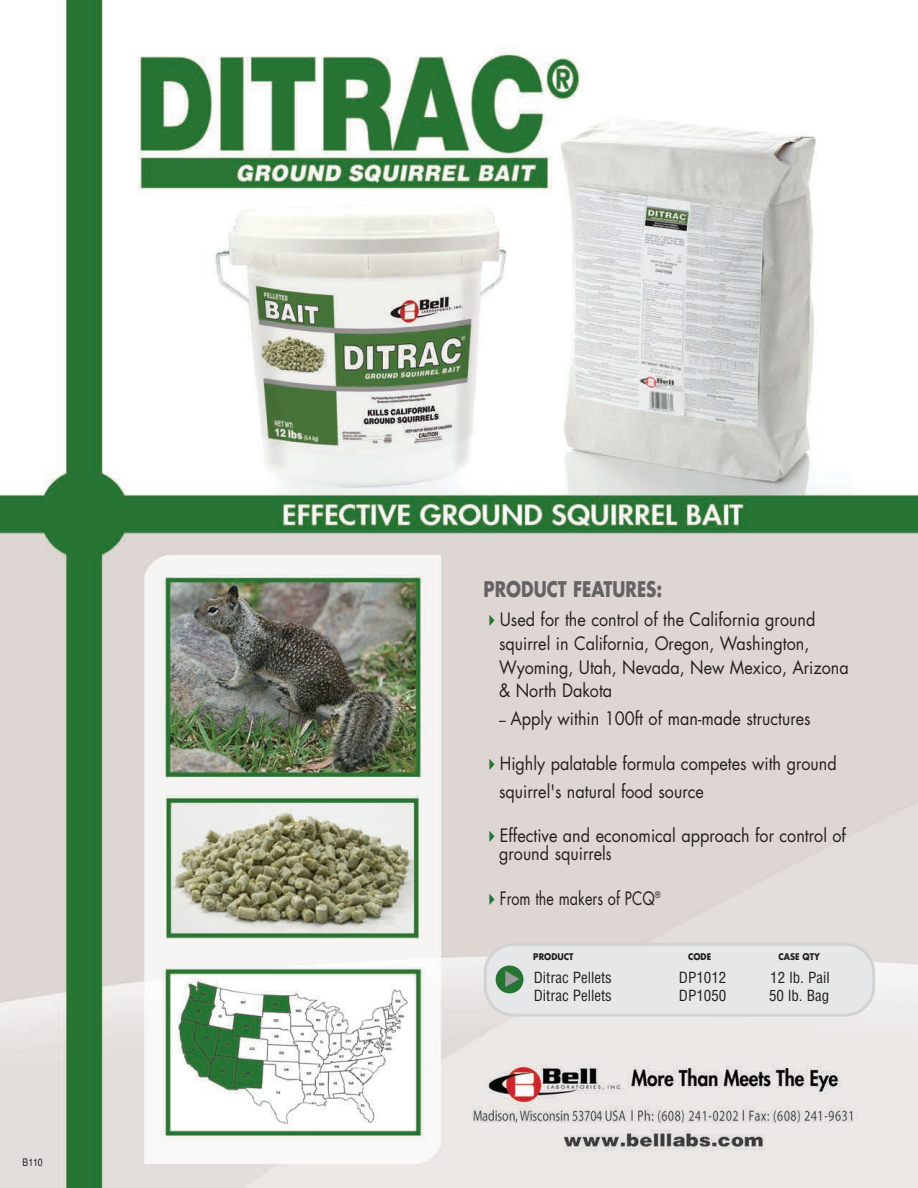
<style>
.page{position:relative;width:918px;height:1188px;background:#fff}
.page>*{position:absolute;margin:0;border:0;box-sizing:border-box;transform-origin:0 0}
.t1{font:700 21px "Futura";color:#636366;scale:.8 1}
.t2{font:18px/23.5px "Futura";color:#231f20;scale:.9 1}
.t3{font:18px "Futura";color:#231f20;scale:.8 1}
.t4{font:condensed 15px "Helvetica";color:#231f20}
.t5{font:condensed 10.5px "Helvetica";color:#231f20}
.t6{font:700 9px "Futura";color:#231f20;scale:.9 1}
.s1{font-size:15px}
</style>
<div class="page">
<img style="left:0;top:0;width:918px;height:1188px">
<svg style="left:490px;top:615px;width:5px;height:11px"></svg>
<svg style="left:490px;top:759px;width:5px;height:11px"></svg>
<svg style="left:490px;top:831px;width:5px;height:11px"></svg>
<svg style="left:490px;top:894px;width:5px;height:11px"></svg>
<svg style="left:484px;top:943px;width:391px;height:74px;background:#e0e2e2"></svg>
<p class="t5" style="left:23px;top:1159px;width:22px">B110</p>
<p class="t1" style="left:484px;top:580px;width:225px">PRODUCT FEATURES:</p>
<p class="t2" style="left:499px;top:609px;width:390px">Used for the control of the California ground squirrel in California, Oregon, Washington, Wyoming, Utah, Nevada, New Mexico, Arizona &amp; North Dakota</p>
<p class="t2" style="left:499px;top:708px;width:348px"><span class="s1">–</span> Apply within 100ft of man-made structures</p>
<p class="t2" style="left:499px;top:751px;width:377px;line-height:27.9px">Highly palatable formula competes with ground squirrel's natural food source</p>
<p class="t2" style="left:499px;top:828px;width:387px;line-height:18px">Effective and economical approach for control of ground squirrels</p>
<p class="t3" style="left:500px;top:890px;width:203px">From the makers of PCQ<sup>®</sup></p>
<p class="t6" style="left:533px;top:953px;width:46px">PRODUCT</p>
<p class="t6" style="left:688px;top:953px;width:27px">CODE</p>
<p class="t6" style="left:778px;top:953px;width:48px">CASE QTY</p>
<p class="t4" style="left:534px;top:972px;width:80px">Ditrac Pellets</p>
<p class="t4" style="left:679px;top:972px;width:49px">DP1012</p>
<p class="t4" style="left:770px;top:972px;width:61px">12 lb. Pail</p>
<p class="t4" style="left:534px;top:990px;width:80px">Ditrac Pellets</p>
<p class="t4" style="left:679px;top:990px;width:49px">DP1050</p>
<p class="t4" style="left:769px;top:990px;width:62px">50 lb. Bag</p>
</div>
